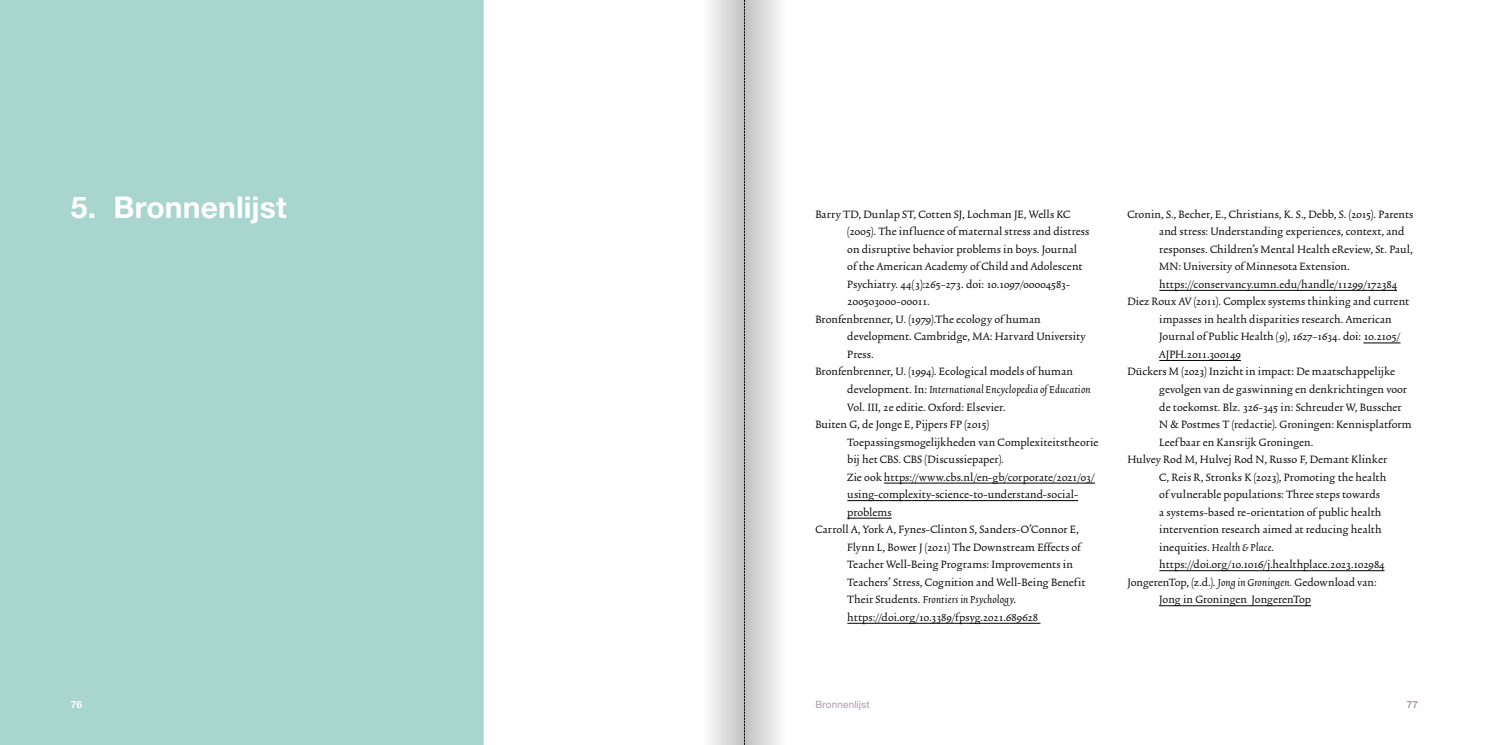
<style>
.page{position:relative;width:1489px;height:745px;background:#fff}
.page>*{position:absolute;margin:0;border:0;box-sizing:border-box;transform-origin:0 0}
.t1{font:700 30px "Helvetica Neue LT Std";letter-spacing:.005em;color:#fff}
.t2{font:expanded 12.5px "Trinite No 2";letter-spacing:.01em;color:#000}
.t3{font:italic 12.5px "Trinite No 2";letter-spacing:.015em;color:#000}
.t4{font:10px "Helvetica Neue LT Std";letter-spacing:.01em;color:#b299ae}
.t5{font:700 10px "Helvetica Neue LT Std";color:#fff}
.t6{font:700 10px "Helvetica Neue LT Std";color:#b299ae}
.s1{font-style:normal;font-stretch:expanded}
.s2{font-style:italic;font-stretch:normal}
</style>
<div class="page">
<div style="left:0;top:0;width:487px;height:744px;background:#a8d5cd"></div>
<div style="left:483px;top:0;width:7px;height:744px;background:#fff"></div>
<hr style="left:884px;top:482px;width:211px;height:1px;background:#000">
<hr style="left:847px;top:500px;width:231px;height:1px;background:#000">
<hr style="left:847px;top:517px;width:44px;height:1px;background:#000">
<hr style="left:847px;top:622px;width:193px;height:1px;background:#000">
<hr style="left:1159px;top:290px;width:237px;height:1px;background:#000">
<hr style="left:1363px;top:342px;width:37px;height:1px;background:#000">
<hr style="left:1159px;top:360px;width:81px;height:1px;background:#000">
<hr style="left:1159px;top:570px;width:225px;height:1px;background:#000">
<hr style="left:1159px;top:605px;width:151px;height:1px;background:#000">
<div style="left:744px;top:0;width:43px;height:744px;background:linear-gradient(to right,#bfbfbf,#fefefe)"></div>
<div style="left:702px;top:0;width:42px;height:744px;background:linear-gradient(to right,#fff,#c4c4c4)"></div>
<svg style="left:744px;top:0;width:1px;height:744px"></svg>
<h1 class="t1" style="left:71px;top:188px;width:217px">5. Bronnenlijst</h1>
<p class="t5" style="left:71px;top:698px;width:13px">76</p>
<p class="t2" style="left:815px;top:208px;width:256px">Barry TD, Dunlap ST, Cotten SJ, Lochman JE, Wells KC</p>
<p class="t2" style="left:847px;top:226px;width:243px">(2005). The influence of maternal stress and distress</p>
<p class="t2" style="left:847px;top:243px;width:231px">on disruptive behavior problems in boys. Journal</p>
<p class="t2" style="left:847px;top:261px;width:236px">of the American Academy of Child and Adolescent</p>
<p class="t2" style="left:847px;top:278px;width:224px">Psychiatry. 44(3):265–273. doi: 10.1097/00004583-</p>
<p class="t2" style="left:847px;top:296px;width:84px">200503000-00011.</p>
<p class="t2" style="left:815px;top:313px;width:227px">Bronfenbrenner, U. (1979).The ecology of human</p>
<p class="t2" style="left:847px;top:331px;width:240px">development. Cambridge, MA: Harvard University</p>
<p class="t2" style="left:847px;top:348px;width:28px">Press.</p>
<p class="t2" style="left:815px;top:366px;width:259px">Bronfenbrenner, U. (1994). Ecological models of human</p>
<p class="t3" style="left:847px;top:383px;width:245px"><span class="s1">development. In:</span> International Encyclopedia of Education</p>
<p class="t2" style="left:847px;top:401px;width:160px">Vol. III, 2e editie. Oxford: Elsevier.</p>
<p class="t2" style="left:815px;top:418px;width:175px">Buiten G, de Jonge E, Pijpers FP (2015)</p>
<p class="t2" style="left:847px;top:436px;width:252px">Toepassingsmogelijkheden van Complexiteitstheorie</p>
<p class="t2" style="left:847px;top:453px;width:158px">bij het CBS. CBS (Discussiepaper).</p>
<p class="t2" style="left:847px;top:471px;width:249px">Zie ook https://www.cbs.nl/en-gb/corporate/2021/03/</p>
<p class="t2" style="left:847px;top:488px;width:232px">using-complexity-science-to-understand-social-</p>
<p class="t2" style="left:847px;top:506px;width:46px">problems</p>
<p class="t2" style="left:815px;top:523px;width:265px">Carroll A, York A, Fynes-Clinton S, Sanders-O’Connor E,</p>
<p class="t2" style="left:847px;top:541px;width:235px">Flynn L, Bower J (2021) The Downstream Effects of</p>
<p class="t2" style="left:847px;top:558px;width:227px">Teacher Well-Being Programs: Improvements in</p>
<p class="t2" style="left:847px;top:576px;width:239px">Teachers’ Stress, Cognition and Well-Being Benefit</p>
<p class="t3" style="left:847px;top:593px;width:170px"><span class="s1">Their Students.</span> Frontiers in Psychology<span class="s1">.</span></p>
<p class="t2" style="left:847px;top:611px;width:192px">https://doi.org/10.3389/fpsyg.2021.689628</p>
<p class="t2" style="left:1127px;top:208px;width:287px">Cronin, S., Becher, E., Christians, K. S., Debb, S. (2015). Parents</p>
<p class="t2" style="left:1159px;top:226px;width:246px">and stress: Understanding experiences, context, and</p>
<p class="t2" style="left:1159px;top:243px;width:255px">responses. Children’s Mental Health eReview, St. Paul,</p>
<p class="t2" style="left:1159px;top:261px;width:192px">MN: University of Minnesota Extension.</p>
<p class="t2" style="left:1159px;top:278px;width:239px">https://conservancy.umn.edu/handle/11299/172384</p>
<p class="t2" style="left:1127px;top:296px;width:283px">Diez Roux AV (2011). Complex systems thinking and current</p>
<p class="t2" style="left:1159px;top:313px;width:234px">impasses in health disparities research. American</p>
<p class="t2" style="left:1159px;top:331px;width:243px">Journal of Public Health (9), 1627–1634. doi: 10.2105/</p>
<p class="t2" style="left:1159px;top:348px;width:83px">AJPH.2011.300149</p>
<p class="t2" style="left:1127px;top:366px;width:269px">Dückers M (2023) Inzicht in impact: De maatschappelijke</p>
<p class="t2" style="left:1159px;top:383px;width:249px">gevolgen van de gaswinning en denkrichtingen voor</p>
<p class="t2" style="left:1159px;top:401px;width:244px">de toekomst. Blz. 326-345 in: Schreuder W, Busscher</p>
<p class="t2" style="left:1159px;top:418px;width:254px">N &amp; Postmes T (redactie). Groningen: Kennisplatform</p>
<p class="t2" style="left:1159px;top:436px;width:156px">Leefbaar en Kansrijk Groningen.</p>
<p class="t2" style="left:1127px;top:453px;width:261px">Hulvey Rod M, Hulvej Rod N, Russo F, Demant Klinker</p>
<p class="t2" style="left:1159px;top:471px;width:228px">C, Reis R, Stronks K (2023), Promoting the health</p>
<p class="t2" style="left:1159px;top:488px;width:222px">of vulnerable populations: Three steps towards</p>
<p class="t2" style="left:1159px;top:506px;width:223px">a systems-based re-orientation of public health</p>
<p class="t2" style="left:1159px;top:523px;width:224px">intervention research aimed at reducing health</p>
<p class="t2" style="left:1159px;top:541px;width:116px">inequities. <span class="s2">Health &amp; Place</span>.</p>
<p class="t2" style="left:1159px;top:558px;width:227px">https://doi.org/10.1016/j.healthplace.2023.102984</p>
<p class="t2" style="left:1127px;top:576px;width:251px">JongerenTop, (z.d.). <span class="s2">Jong in Groningen.</span> Gedownload van:</p>
<p class="t2" style="left:1159px;top:593px;width:153px">Jong in Groningen | JongerenTop</p>
<p class="t4" style="left:815px;top:698px;width:56px">Bronnenlijst</p>
<p class="t6" style="left:1406px;top:698px;width:13px">77</p>
</div>
